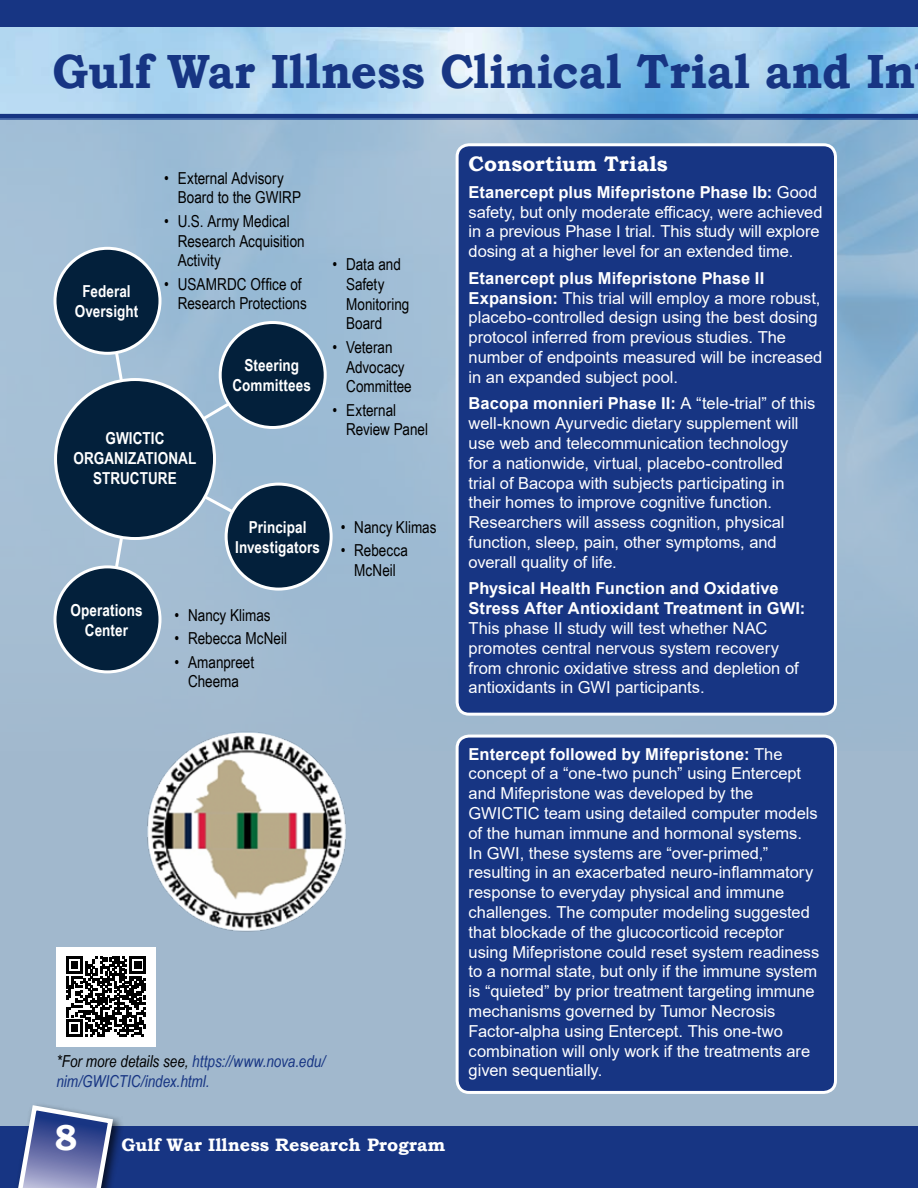
<style>
.page{position:relative;width:918px;height:1188px;background:#fff}
.page>*{position:absolute;margin:0;border:0;box-sizing:border-box;transform-origin:0 0}
.t1{font:700 48px "Bookman Old Style";letter-spacing:.005em;color:#173583;scale:.95 1}
.t2{font:700 21px "Bookman Old Style";letter-spacing:.005em;color:#fff}
.t3{font:700 18px "Bookman Old Style";color:#fff}
.t4{font:16.5px/19.8px "Arial";color:#fff}
.t5{font:16.5px/19.8px "Arial Narrow";color:#000}
.t6{font:700 16.5px/19.8px "Arial Narrow";letter-spacing:.005em;color:#fff;text-align:center}
.t7{font:700 16.5px/19.8px "Arial";letter-spacing:.005em;color:#fff}
.t8{font:italic 16.5px/19.8px "Arial Narrow";color:#173583}
.s1{color:#000}
.s2{font-size:36px}
.s3{font-weight:700}
</style>
<div class="page">
<div style="left:0;top:116px;width:918px;height:1021px;background:#a1b8cd"></div>
<div style="left:0;top:1126px;width:918px;height:62px;background:#173583"></div>
<div style="left:7px;top:1101px;width:117px;height:87px;background:#000;opacity:.7"></div>
<svg style="left:8px;top:1103px;width:108px;height:85px"></svg>
<img style="left:0;top:120px;width:918px;height:631px">
<svg style="left:0;top:27px;width:918px;height:93px"></svg>
<div style="left:0;top:0;width:918px;height:27px;background:#173583"></div>
<div style="left:457px;top:736px;width:379px;height:356px;background:#173583;border-radius:12px"></div>
<div style="left:456px;top:735px;width:381px;height:359px;border:3px solid #fff;border-radius:12px"></div>
<svg style="left:104px;top:297px;width:179px;height:326px"></svg>
<div style="left:55px;top:248px;width:105px;height:105px;background:#03203b;border-radius:50%"></div>
<div style="left:53px;top:247px;width:108px;height:108px;border:3px solid #fff;border-radius:50%"></div>
<div style="left:220px;top:323px;width:105px;height:105px;background:#03203b;border-radius:50%"></div>
<div style="left:219px;top:321px;width:108px;height:108px;border:3px solid #fff;border-radius:50%"></div>
<div style="left:56px;top:380px;width:159px;height:159px;background:#03203b;border-radius:50%"></div>
<div style="left:54px;top:378px;width:162px;height:162px;border:3px solid #fff;border-radius:50%"></div>
<div style="left:226px;top:484px;width:105px;height:105px;background:#03203b;border-radius:50%"></div>
<div style="left:225px;top:483px;width:108px;height:108px;border:3px solid #fff;border-radius:50%"></div>
<div style="left:55px;top:567px;width:105px;height:105px;background:#03203b;border-radius:50%"></div>
<div style="left:53px;top:565px;width:108px;height:108px;border:3px solid #fff;border-radius:50%"></div>
<img style="left:139px;top:721px;width:212px;height:211px">
<div style="left:56px;top:947px;width:100px;height:99px;background:#fff"></div>
<svg style="left:66px;top:957px;width:80px;height:80px"></svg>
<div style="left:457px;top:145px;width:379px;height:569px;background:#173583;border-radius:12px"></div>
<div style="left:456px;top:143px;width:381px;height:573px;border:3px solid #fff;border-radius:12px"></div>
<h1 class="t1" style="left:52px;top:37px;width:910px">Gulf War Illness Clinical Trial and In</h1>
<p class="t6" style="left:75px;top:281px;width:65px">Federal<br>Oversight</p>
<p class="t5" style="left:178px;top:167px;width:125px;text-indent:-13px">• External Advisory<br>Board to the GWIRP</p>
<p class="t5" style="left:178px;top:210px;width:128px;text-indent:-13px">• U.S. Army Medical<br>Research Acquisition<br>Activity</p>
<p class="t5" style="left:178px;top:273px;width:130px;text-indent:-13px">• USAMRDC Office of<br>Research Protections</p>
<p class="t6" style="left:233px;top:355px;width:80px">Steering<br>Committees</p>
<p class="t6" style="left:74px;top:428px;width:124px">GWICTIC<br>ORGANIZATIONAL<br>STRUCTURE</p>
<p class="t5" style="left:346px;top:254px;width:65px;text-indent:-13px">• Data and<br>Safety<br>Monitoring<br>Board</p>
<p class="t5" style="left:346px;top:336px;width:67px;text-indent:-13px">• Veteran<br>Advocacy<br>Committee</p>
<p class="t5" style="left:346px;top:399px;width:83px;text-indent:-13px">• External<br>Review Panel</p>
<p class="t6" style="left:70px;top:599px;width:74px">Operations<br>Center</p>
<p class="t6" style="left:235px;top:516px;width:86px">Principal<br>Investigators</p>
<p class="t5" style="left:175px;top:605px;width:98px">• Nancy Klimas</p>
<p class="t5" style="left:175px;top:628px;width:114px">• Rebecca McNeil</p>
<p class="t5" style="left:175px;top:651px;width:81px;text-align:center">• Amanpreet<br>Cheema</p>
<p class="t5" style="left:341px;top:517px;width:97px">• Nancy Klimas</p>
<p class="t5" style="left:341px;top:540px;width:69px;text-align:center">• Rebecca<br>McNeil</p>
<p class="t8" style="left:56px;top:1051px;width:271px"><span class="s1">*For more details see,</span> https://www.nova.edu/ nim/GWICTIC/index.html.</p>
<p class="t3" style="left:54px;top:1132px;width:393px"><span class="s2">8</span> Gulf War Illness Research Program</p>
<p class="t2" style="left:469px;top:149px;width:201px">Consortium Trials</p>
<p class="t4" style="left:469px;top:182px;width:355px"><span class="s3">Etanercept plus Mifepristone Phase Ib:</span> Good safety, but only moderate efficacy, were achieved in a previous Phase I trial. This study will explore dosing at a higher level for an extended time.</p>
<p class="t4" style="left:469px;top:268px;width:355px"><span class="s3">Etanercept plus Mifepristone Phase II Expansion:</span> This trial will employ a more robust, placebo-controlled design using the best dosing protocol inferred from previous studies. The number of endpoints measured will be increased in an expanded subject pool.</p>
<p class="t4" style="left:469px;top:394px;width:348px"><span class="s3">Bacopa monnieri Phase II:</span> A “tele-trial” of this well-known Ayurvedic dietary supplement will use web and telecommunication technology<br>for a nationwide, virtual, placebo-controlled<br>trial of Bacopa with subjects participating in their homes to improve cognitive function.<br>Researchers will assess cognition, physical function, sleep, pain, other symptoms, and overall quality of life.</p>
<p class="t7" style="left:469px;top:579px;width:338px">Physical Health Function and Oxidative<br>Stress After Antioxidant Treatment in GWI:</p>
<p class="t4" style="left:469px;top:618px;width:332px">This phase II study will test whether NAC promotes central nervous system recovery from chronic oxidative stress and depletion of antioxidants in GWI participants.</p>
<p class="t4" style="left:469px;top:744px;width:352px"><span class="s3">Entercept followed by Mifepristone:</span> The concept of a “one-two punch” using Entercept and Mifepristone was developed by the GWICTIC team using detailed computer models of the human immune and hormonal systems.<br>In GWI, these systems are “over-primed,” resulting in an exacerbated neuro-inflammatory response to everyday physical and immune challenges. The computer modeling suggested that blockade of the glucocorticoid receptor using Mifepristone could reset system readiness to a normal state, but only if the immune system is “quieted” by prior treatment targeting immune mechanisms governed by Tumor Necrosis Factor-alpha using Entercept. This one-two combination will only work if the treatments are given sequentially.</p>
</div>
